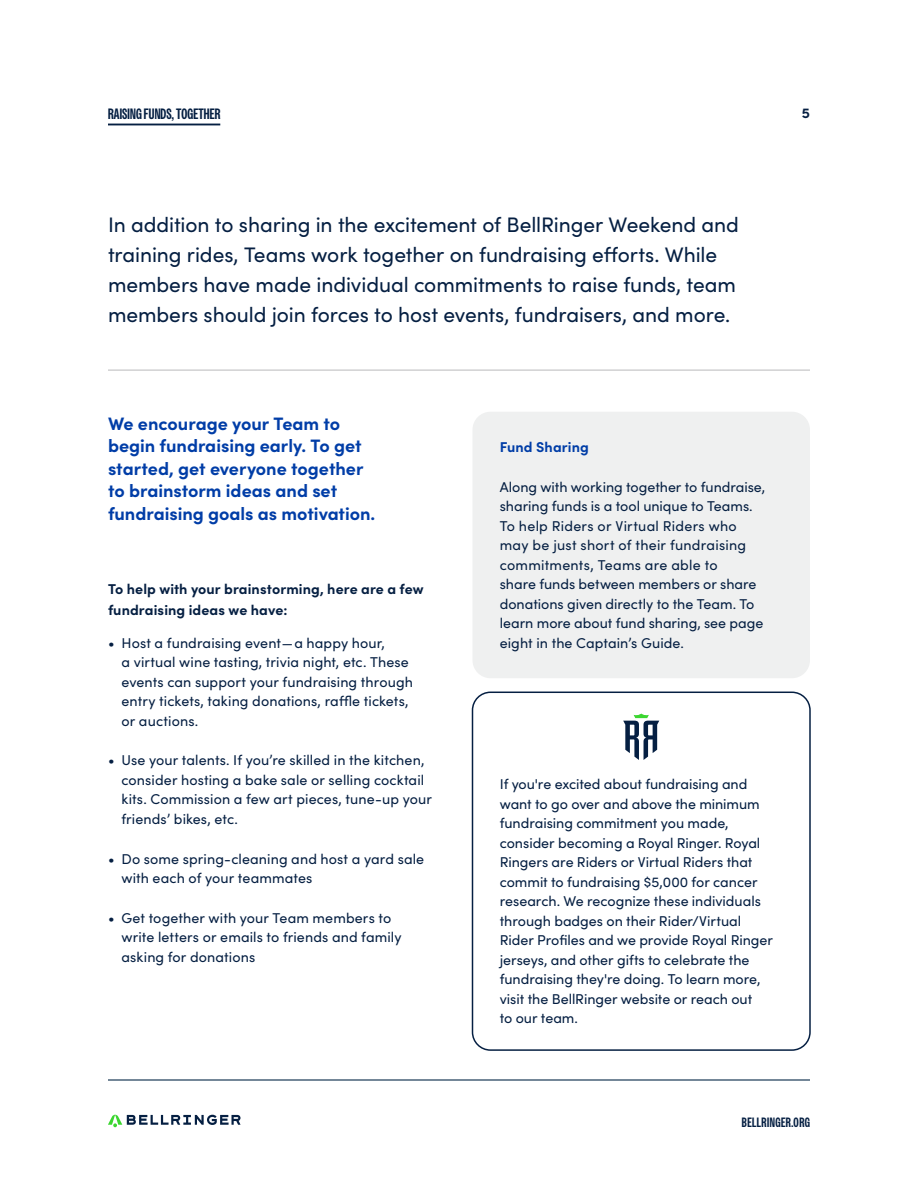
<style>
.page{position:relative;width:918px;height:1188px;background:#fff}
.page>*{position:absolute;margin:0;border:0;box-sizing:border-box;transform-origin:0 0}
.t1{font:21px/30px "Sofia Pro";letter-spacing:-.005em;color:#051f42}
.t2{font:700 18px/22.5px "Sofia Pro";color:#003da7}
.t3{font:700 15px "Owners X Narrow";letter-spacing:.01em;color:#051f42}
.t4{font:14.25px/19.5px "Sofia Pro";color:#051f42}
.t5{font:700 14.25px/21px "Sofia Pro";letter-spacing:.01em;color:#051f42}
.t6{font:700 14.25px "Sofia Pro";letter-spacing:.01em;color:#003da7}
.t7{font:700 13.5px "Owners X Narrow";letter-spacing:.035em;color:#051f42}
</style>
<div class="page">
<hr style="left:108px;top:1079px;width:702px;height:2px;background:#092b49">
<svg style="left:108px;top:1115px;width:133px;height:12px"></svg>
<hr style="left:108px;top:124px;width:112px;height:1px;background:#051f42">
<hr style="left:108px;top:370px;width:702px;height:1px;background:#b9babb">
<div style="left:472px;top:412px;width:338px;height:266px;background:#eff0f0;border-radius:18px"></div>
<div style="left:472px;top:692px;width:339px;height:359px;border:2px solid #051f42;border-radius:18px"></div>
<svg style="left:623px;top:713px;width:36px;height:47px"></svg>
<p class="t3" style="left:108px;top:105px;width:114px">RAISING FUNDS, TOGETHER</p>
<p class="t5" style="left:802px;top:101px;width:10px">5</p>
<p class="t1" style="left:108px;top:208px;width:633px">In addition to sharing in the excitement of BellRinger Weekend and training rides, Teams work together on fundraising efforts. While members have made individual commitments to raise funds, team members should join forces to host events, fundraisers, and more.</p>
<p class="t2" style="left:108px;top:411px;width:269px">We encourage your Team to begin fundraising early. To get started, get everyone together to brainstorm ideas and set fundraising goals as motivation.</p>
<p class="t5" style="left:108px;top:577px;width:317px">To help with your brainstorming, here are a few fundraising ideas we have:</p>
<p class="t4" style="left:121px;top:632px;width:293px;text-indent:-13px">• Host a fundraising event—a happy hour,<br>a virtual wine tasting, trivia night, etc. These events can support your fundraising through entry tickets, taking donations, raffle tickets, or auctions.</p>
<p class="t4" style="left:121px;top:750px;width:312px;text-indent:-13px">• Use your talents. If you’re skilled in the kitchen, consider hosting a bake sale or selling cocktail kits. Commission a few art pieces, tune-up your friends’ bikes, etc.</p>
<p class="t4" style="left:121px;top:848px;width:304px;text-indent:-13px">• Do some spring-cleaning and host a yard sale with each of your teammates</p>
<p class="t4" style="left:121px;top:907px;width:282px;text-indent:-13px">• Get together with your Team members to write letters or emails to friends and family asking for donations</p>
<p class="t6" style="left:500px;top:436px;width:91px">Fund Sharing</p>
<p class="t4" style="left:500px;top:476px;width:267px">Along with working together to fundraise, sharing funds is a tool unique to Teams.<br>To help Riders or Virtual Riders who may be just short of their fundraising commitments, Teams are able to<br>share funds between members or share donations given directly to the Team. To learn more about fund sharing, see page eight in the Captain’s Guide.</p>
<p class="t4" style="left:500px;top:774px;width:275px">If you're excited about fundraising and want to go over and above the minimum fundraising commitment you made, consider becoming a Royal Ringer. Royal Ringers are Riders or Virtual Riders that commit to fundraising $5,000 for cancer research. We recognize these individuals through badges on their Rider/Virtual Rider Profiles and we provide Royal Ringer jerseys, and other gifts to celebrate the fundraising they're doing. To learn more, visit the BellRinger website or reach out<br>to our team.</p>
<p class="t7" style="left:742px;top:1115px;width:70px">BELLRINGER.ORG</p>
</div>
